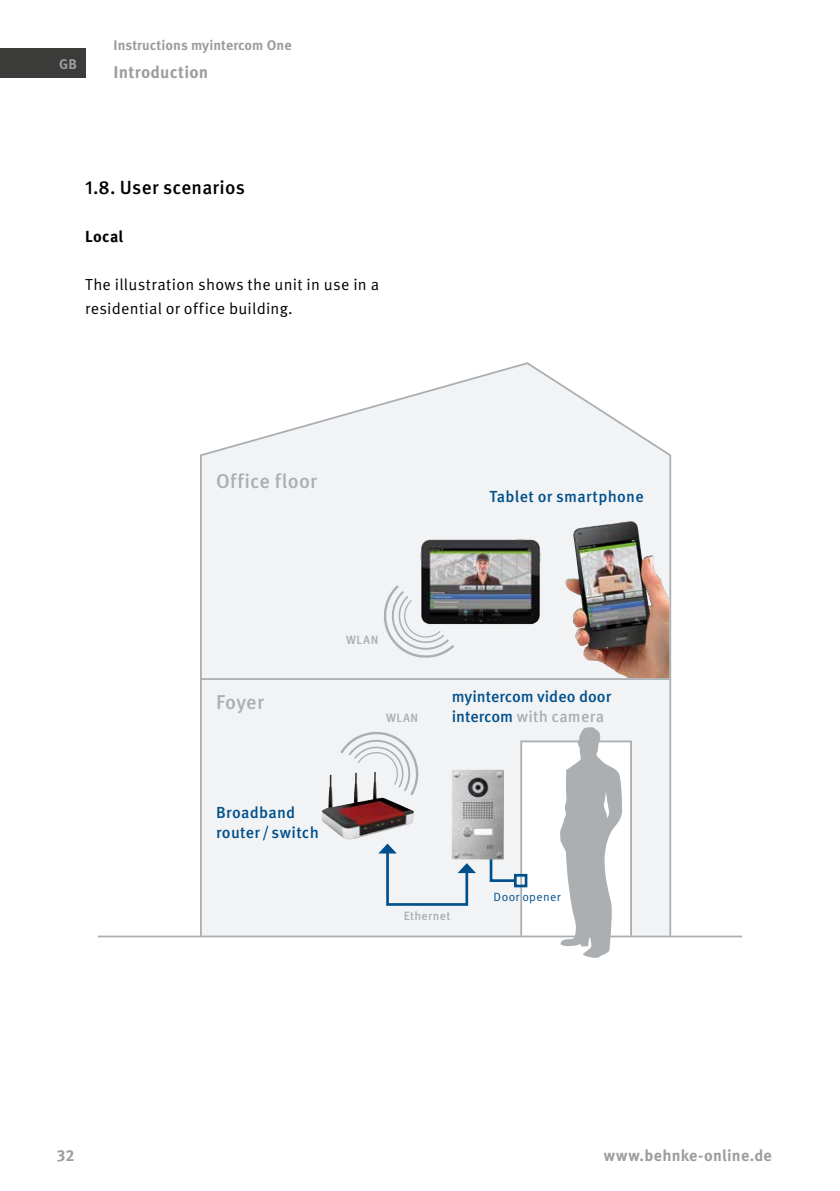
<style>
.page{position:relative;width:840px;height:1191px;background:#fff}
.page>*{position:absolute;margin:0;border:0;box-sizing:border-box;transform-origin:0 0}
.t1{font:500 20px "Meta Pro";letter-spacing:.01em;color:#abafb2}
.t2{font:500 19px "Meta Pro";letter-spacing:.01em;color:#000}
.t3{font:700 17px "Meta Pro";letter-spacing:.015em;color:#9c9d9d}
.t4{font:500 16px/19.2px "Meta Pro";letter-spacing:.015em;color:#00508c}
.t5{font:16px/24px "Meta Pro Norm";letter-spacing:.015em;color:#000}
.t6{font:700 16px "Meta Pro";letter-spacing:.015em;color:#9c9d9d}
.t7{font:700 16px "Meta Pro";letter-spacing:.02em;color:#000}
.t8{font:700 14px "Meta Pro";letter-spacing:.005em;color:#9c9d9d}
.t9{font:500 12px "Meta Pro";letter-spacing:.04em;color:#abafb2}
.t10{font:12px "Meta Pro Norm";letter-spacing:.03em;color:#00508c}
.s1{color:#abafb2}
</style>
<div class="page">
<div style="left:0;top:49px;width:85px;height:29px;background:#3b3b3a"></div>
<svg style="left:199px;top:362px;width:472px;height:576px;fill:#f2f3f4"></svg>
<div style="left:520px;top:740px;width:111px;height:196px;background:#fff;border:2px solid #abafb2"></div>
<hr style="left:200px;top:678px;width:469px;height:2px;background:#abafb2">
<hr style="left:98px;top:935px;width:643px;height:2px;background:#abafb2">
<svg style="left:378px;top:843px;width:98px;height:64px"></svg>
<svg style="left:488px;top:852px;width:29px;height:31px"></svg>
<div style="left:513px;top:874px;width:14px;height:13px;border:3px solid #00508c"></div>
<svg style="left:377px;top:582px;width:80px;height:79px"></svg>
<svg style="left:338px;top:724px;width:84px;height:74px"></svg>
<svg style="left:559px;top:727px;width:62px;height:231px"></svg>
<img style="left:564px;top:521px;width:105px;height:157px">
<img style="left:321px;top:772px;width:93px;height:67px">
<img style="left:420px;top:538px;width:120px;height:86px">
<img style="left:451px;top:769px;width:52px;height:90px">
<p class="t8" style="left:59px;top:53px;width:19px">GB</p>
<p class="t8" style="left:113px;top:34px;width:179px">Instructions myintercom One</p>
<p class="t3" style="left:113px;top:59px;width:96px">Introduction</p>
<p class="t2" style="left:85px;top:173px;width:161px">1.8. User scenarios</p>
<p class="t7" style="left:85px;top:224px;width:40px">Local</p>
<p class="t5" style="left:85px;top:272px;width:295px">The illustration shows the unit in use in a residential or office building.</p>
<p class="t1" style="left:216px;top:465px;width:103px">Office floor</p>
<p class="t4" style="left:489px;top:485px;width:155px">Tablet or smartphone</p>
<p class="t1" style="left:216px;top:687px;width:49px">Foyer</p>
<p class="t9" style="left:346px;top:630px;width:34px">WLAN</p>
<p class="t9" style="left:386px;top:708px;width:34px">WLAN</p>
<p class="t4" style="left:451px;top:686px;width:161px">myintercom video door intercom <span class="s1">with camera</span></p>
<p class="t4" style="left:216px;top:802px;width:104px">Broadband router / switch</p>
<p class="t9" style="left:403px;top:906px;width:48px">Ethernet</p>
<p class="t10" style="left:493px;top:887px;width:68px">Door opener</p>
<p class="t6" style="left:57px;top:1142px;width:19px">32</p>
<p class="t6" style="left:603px;top:1142px;width:169px">www.behnke-online.de</p>
</div>
